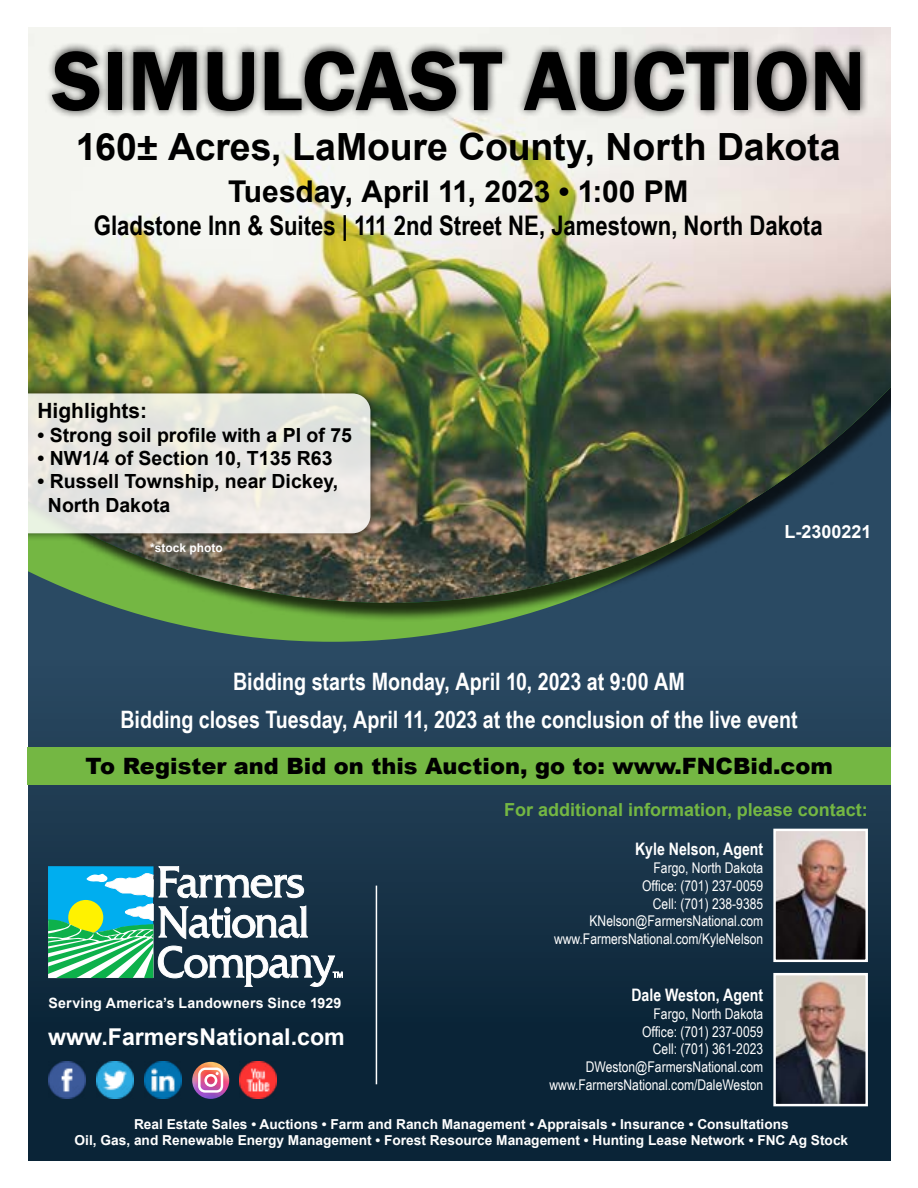
<style>
.page{position:relative;width:918px;height:1188px;background:#fff}
.page>*{position:absolute;margin:0;border:0;box-sizing:border-box;transform-origin:0 0}
.t1{font:600 87px "Franklin Gothic";color:#000}
.t2{font:700 37.5px "Arial";letter-spacing:-.005em;color:#000}
.t3{font:700 30px "Arial";letter-spacing:-.005em;color:#000}
.t4{font:700 27px "Arial Narrow";color:#000}
.t5{font:700 24px/37.8px "Arial Narrow";color:#fff;text-align:center}
.t6{font:700 23.1px "Arial";color:#fff}
.t7{font:900 22.5px "Arial";color:#000}
.t8{font:700 21px "Arial";color:#000}
.t9{font:700 19.5px/23.4px "Arial";color:#000}
.t10{font:700 18px "Arial";color:#74b743}
.t11{font:700 18px "Arial";color:#fff}
.t12{font:700 17.25px "Arial Narrow";color:#fff}
.t13{font:14.7px/17.7px "Arial Narrow";color:#fff;text-align:right}
.t14{font:700 14.25px "Arial";letter-spacing:.01em;color:#fff}
.t15{font:700 13.65px/16.5px "Arial";color:#fff;text-align:center}
.t16{font:700 12px "Arial";color:#fff}
.s1{font-family:"Arial Narrow"}
</style>
<div class="page">
<svg style="left:28px;top:642px;width:863px;height:519px;background:#173348"></svg>
<svg style="left:28px;top:622px;width:863px;height:20px;background:#3c655a"></svg>
<div style="left:0;top:0;width:918px;height:622px;background:#000;opacity:.75"></div>
<img style="left:28px;top:27px;width:863px;height:576px">
<div style="left:891px;top:2px;width:27px;height:1186px;background:#fff"></div>
<div style="left:0;top:0;width:918px;height:27px;background:#fff"></div>
<svg style="left:48px;top:866px;width:295px;height:121px"></svg>
<hr style="left:376px;top:886px;width:1px;height:198px;background:#fff">
<div style="left:0;top:386px;width:378px;height:156px;background:#000;opacity:.75"></div>
<svg style="left:28px;top:393px;width:342px;height:140px;background:#e7e6e0"></svg>
<div style="left:0;top:2px;width:28px;height:1186px;background:#fff"></div>
<img style="left:192px;top:1062px;width:37px;height:37px;border-radius:19px">
<svg style="left:198px;top:1068px;width:25px;height:25px"></svg>
<img style="left:49px;top:1062px;width:37px;height:37px">
<img style="left:96px;top:1062px;width:38px;height:37px">
<img style="left:144px;top:1062px;width:37px;height:37px">
<img style="left:240px;top:1062px;width:37px;height:37px">
<img style="left:776px;top:832px;width:89px;height:127px">
<div style="left:773px;top:829px;width:95px;height:133px;border:2px solid #fff"></div>
<div style="left:28px;top:747px;width:863px;height:37px;background:#74b743"></div>
<img style="left:776px;top:976px;width:89px;height:127px">
<div style="left:773px;top:973px;width:95px;height:133px;border:2px solid #fff"></div>
<div style="left:45px;top:42px;width:823px;height:77px;background:#000;opacity:.75"></div>
<h1 class="t1" style="left:52px;top:27px;width:815px">SIMULCAST AUCTION</h1>
<h2 class="t2" style="left:76px;top:120px;width:766px">160<span class="s1">±</span> Acres, LaMoure County, North Dakota</h2>
<h3 class="t3" style="left:228px;top:171px;width:462px">Tuesday, April 11, 2023 • 1:00 PM</h3>
<h3 class="t4" style="left:94px;top:205px;width:730px">Gladstone Inn &amp; Suites | 111 2nd Street NE, Jamestown, North Dakota</h3>
<h3 class="t8" style="left:38px;top:396px;width:111px">Highlights:</h3>
<h3 class="t9" style="left:38px;top:423px;width:316px">• Strong soil profile with a PI of 75</h3>
<h3 class="t9" style="left:38px;top:447px;width:297px">• NW1/4 of Section 10, T135 R63</h3>
<h3 class="t9" style="left:48px;top:470px;width:292px;text-indent:-10px">• Russell Township, near Dickey,<br>North Dakota</h3>
<p class="t16" style="left:150px;top:539px;width:74px">*stock photo</p>
<p class="t11" style="left:784px;top:519px;width:89px">L-2300221</p>
<h3 class="t5" style="left:120px;top:661px;width:679px">Bidding starts Monday, April 10, 2023 at 9:00 AM<br>Bidding closes Tuesday, April 11, 2023 at the conclusion of the live event</h3>
<h3 class="t7" style="left:86px;top:749px;width:749px">To Register and Bid on this Auction, go to: www.FNCBid.com</h3>
<p class="t10" style="left:504px;top:797px;width:365px">For additional information, please contact:</p>
<p class="t14" style="left:49px;top:993px;width:294px">Serving America’s Landowners Since 1929</p>
<h3 class="t6" style="left:48px;top:1021px;width:298px">www.FarmersNational.com</h3>
<p class="t12" style="left:635px;top:836px;width:130px">Kyle Nelson, Agent</p>
<p class="t13" style="left:554px;top:859px;width:211px">Fargo, North Dakota<br>Office: (701) 237-0059<br>Cell: (701) 238-9385<br>KNelson@FarmersNational.com www.FarmersNational.com/KyleNelson</p>
<p class="t12" style="left:631px;top:982px;width:133px">Dale Weston, Agent</p>
<p class="t13" style="left:550px;top:1004px;width:215px">Fargo, North Dakota<br>Office: (701) 237-0059<br>Cell: (701) 361-2023<br>DWeston@FarmersNational.com www.FarmersNational.com/DaleWeston</p>
<p class="t15" style="left:75px;top:1116px;width:775px">Real Estate Sales • Auctions • Farm and Ranch Management • Appraisals • Insurance • Consultations<br>Oil, Gas, and Renewable Energy Management • Forest Resource Management • Hunting Lease Network • FNC Ag Stock</p>
</div>
